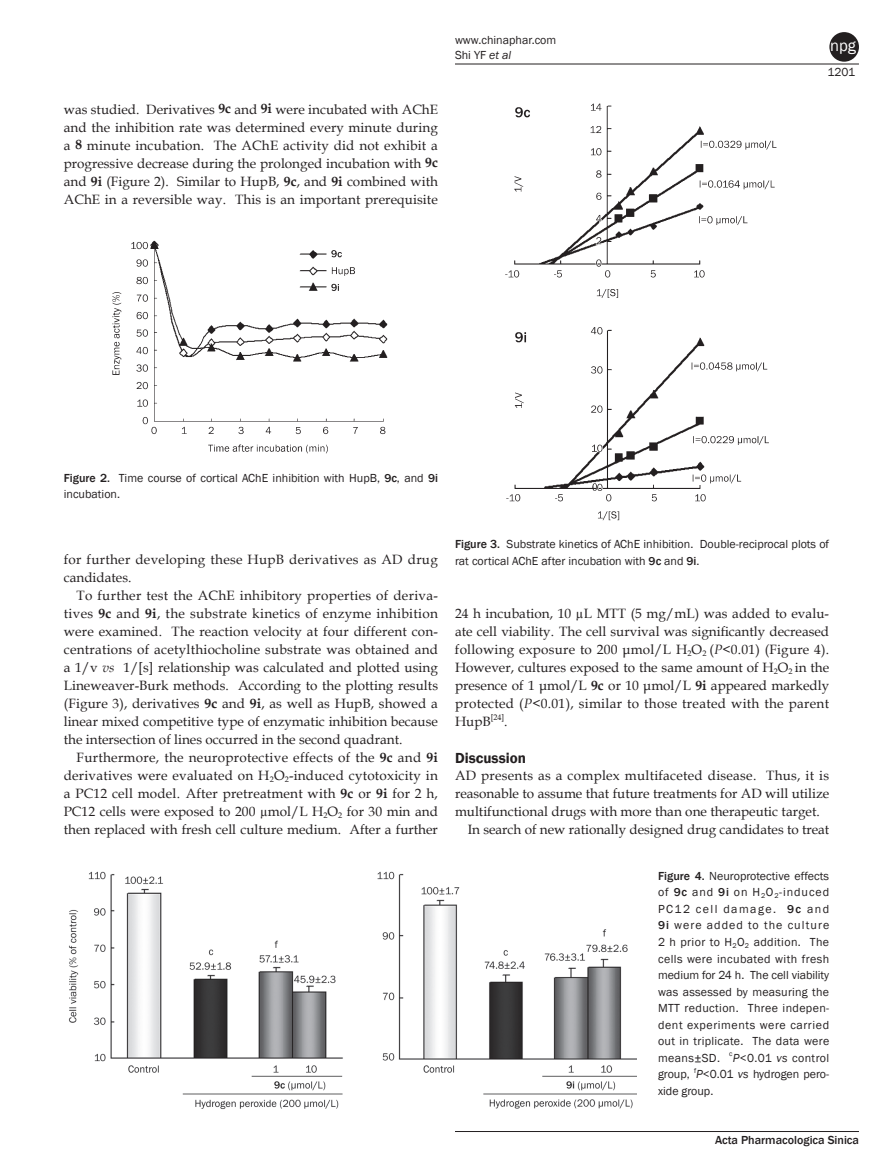
<style>
.page{position:relative;width:893px;height:1170px;background:#fff}
.page>*{position:absolute;margin:0;border:0;box-sizing:border-box;transform-origin:0 0}
.t1{font:16.5px "Franklin Gothic";color:#fff}
.t2{font:600 15px "Franklin Gothic";color:#231f20}
.t3{font:13.5px/18px "Book Antiqua";color:#231f20;text-align:justify}
.t4{font:13.5px/18px "Book Antiqua";letter-spacing:.02em;color:#231f20}
.t5{font:12px/16.5px "Franklin Gothic";color:#231f20}
.t6{font:500 12px "Franklin Gothic";color:#231f20}
.s1{font-style:italic}
.s2{font-weight:700}
.s3{font-weight:500}
</style>
<div class="page">
<hr style="left:455px;top:64px;width:404px;height:1px;background:#231f20">
<hr style="left:455px;top:1131px;width:404px;height:1px;background:#231f20">
<div style="left:829px;top:32px;width:30px;height:30px;background:#231f20;border-radius:50%"></div>
<img style="left:69px;top:871px;width:568px;height:239px">
<img style="left:112px;top:240px;width:276px;height:214px">
<img style="left:505px;top:103px;width:272px;height:418px">
<p class="t5" style="left:455px;top:32px;width:103px;line-height:15px">www.chinaphar.com<br>Shi YF <span class="s1">et al</span></p>
<p class="t3" style="left:64px;top:100px;width:376px">was studied. Derivatives <span class="s2">9c</span> and <span class="s2">9i</span> were incubated with AChE and the inhibition rate was determined every minute during a <span class="s2">8</span> minute incubation. The AChE activity did not exhibit a progressive decrease during the prolonged incubation with <span class="s2">9c </span>and <span class="s2">9i</span> (Figure 2). Similar to HupB, <span class="s2">9c</span>, and <span class="s2">9i</span> combined with AChE in a reversible way. This is an important prerequisite</p>
<p class="t1" style="left:830px;top:35px;width:27px">npg</p>
<p class="t5" style="left:827px;top:64px;width:29px">1201</p>
<p class="t5" style="left:64px;top:470px;width:376px"><span class="s3">Figure 2.</span> Time course of cortical AChE inhibition with HupB, <span class="s3">9c</span>, and <span class="s3">9i </span>incubation.</p>
<p class="t4" style="left:64px;top:550px;width:376px">for further developing these HupB derivatives as AD drug candidates.</p>
<p class="t3" style="left:64px;top:586px;width:376px;text-indent:13px">To further test the AChE inhibitory properties of deriva&shy;tives <span class="s2">9c</span> and <span class="s2">9i</span>, the substrate kinetics of enzyme inhibition were examined. The reaction velocity at four different con&shy;centrations of acetylthiocholine substrate was obtained and a 1/v <span class="s1">vs</span> 1/[s] relationship was calculated and plotted using Lineweaver-Burk methods. According to the plotting results (Figure 3), derivatives <span class="s2">9c</span> and <span class="s2">9i</span>, as well as HupB, showed a linear mixed competitive type of enzymatic inhibition because the intersection of lines occurred in the second quadrant.</p>
<p class="t3" style="left:64px;top:748px;width:376px;text-indent:13px">Furthermore, the neuroprotective effects of the <span class="s2">9c</span> and <span class="s2">9i </span>derivatives were evaluated on H<sub>2</sub>O<sub>2</sub>-induced cytotoxicity in a PC12 cell model. After pretreatment with <span class="s2">9c</span> or <span class="s2">9i</span> for 2 h, PC12 cells were exposed to 200 µmol/L H<sub>2</sub>O<sub>2</sub> for 30 min and then replaced with fresh cell culture medium. After a further</p>
<p class="t5" style="left:455px;top:536px;width:376px"><span class="s3">Figure 3.</span> Substrate kinetics of AChE inhibition. Double-reciprocal plots of rat cortical AChE after incubation with <span class="s3">9c</span> and <span class="s3">9i</span>.</p>
<p class="t3" style="left:455px;top:603px;width:376px">24 h incubation, 10 µL MTT (5 mg/mL) was added to evalu&shy;ate cell viability. The cell survival was significantly decreased following exposure to 200 μmol/L H<sub>2</sub>O<sub>2</sub> (<span class="s1">P</span>&lt;0.01) (Figure 4).<br>However, cultures exposed to the same amount of H<sub>2</sub>O<sub>2</sub> in the presence of 1 μmol/L <span class="s2">9c</span> or 10 μmol/L <span class="s2">9i</span> appeared markedly protected (<span class="s1">P</span>&lt;0.01), similar to those treated with the parent HupB<sup>[24]</sup>.</p>
<p class="t2" style="left:455px;top:748px;width:73px">Discussion</p>
<p class="t4" style="left:455px;top:765px;width:376px">AD presents as a complex multifaceted disease. Thus, it is</p>
<p class="t3" style="left:455px;top:783px;width:376px">reasonable to assume that future treatments for AD will utilize</p>
<p class="t3" style="left:455px;top:801px;width:366px">multifunctional drugs with more than one therapeutic target.</p>
<p class="t3" style="left:468px;top:819px;width:363px">In search of new rationally designed drug candidates to treat</p>
<p class="t5" style="left:658px;top:867px;width:173px;text-align:justify"><span class="s3">Figure 4.</span> Neuroprotective effects of <span class="s3">9c</span> and <span class="s3">9i</span> on H<sub>2</sub>O<sub>2</sub>-induced PC12 cell damage. <span class="s3">9c</span> and <span class="s3">9i</span> were added to the culture 2 h prior to H<sub>2</sub>O<sub>2</sub> addition. The cells were incubated with fresh medium for 24 h. The cell viability was assessed by measuring the MTT reduction. Three indepen&shy;dent experiments were carried out in triplicate. The data were means±SD. <sup>c</sup><span class="s1">P</span>&lt;0.01 <span class="s1">vs</span> control group, <sup>f</sup><span class="s1">P</span>&lt;0.01 <span class="s1">vs</span> hydrogen pero&shy;xide group.</p>
<p class="t6" style="left:715px;top:1132px;width:145px">Acta Pharmacologica Sinica</p>
</div>
